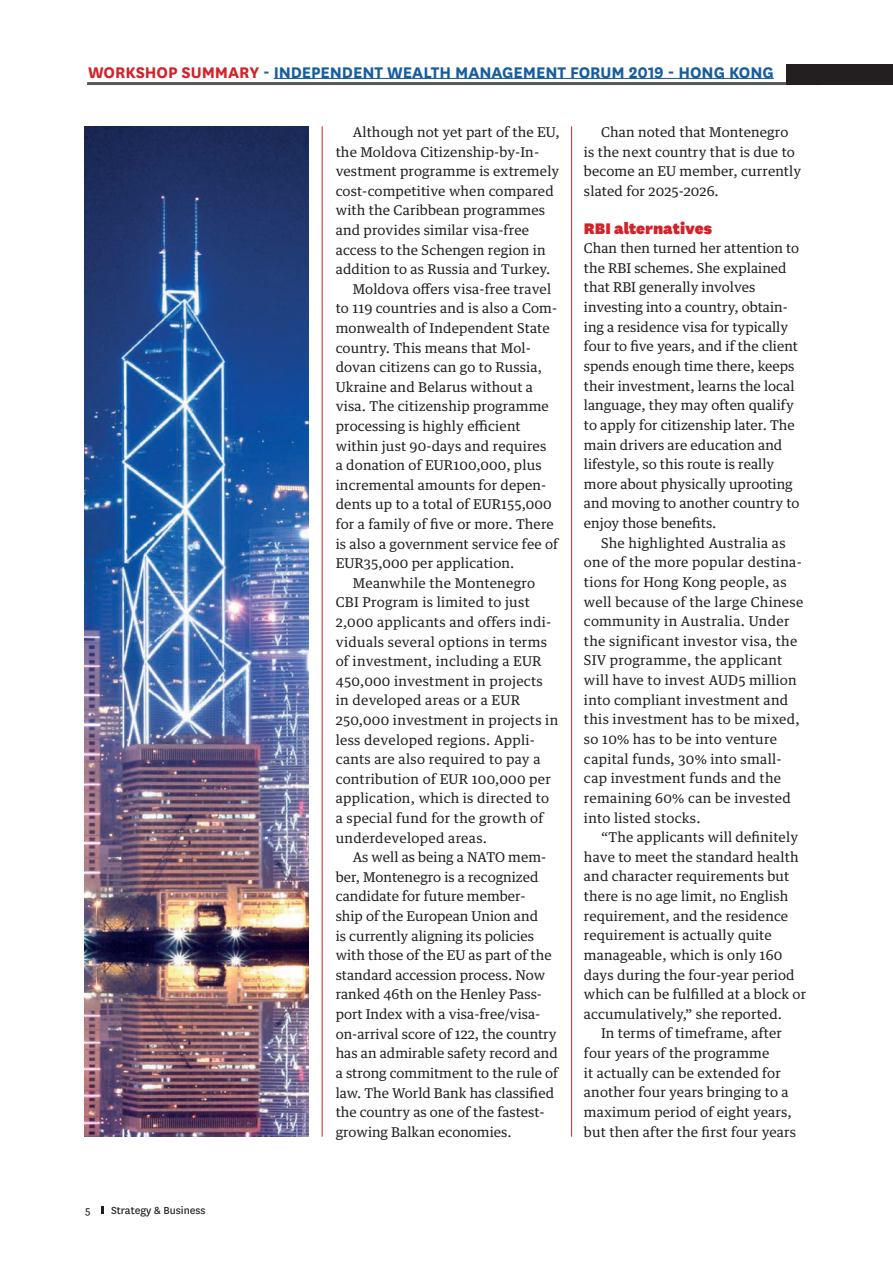
<style>
.page{position:relative;width:893px;height:1263px;background:#fff}
.page>*{position:absolute;margin:0;border:0;box-sizing:border-box;transform-origin:0 0}
.t1{font:700 18px "National";letter-spacing:-.005em;color:#175d9e}
.t2{font:900 18px "National";color:#d1232a}
.t3{font:13.5px/19.6px "Guardian Text Egyp";letter-spacing:.01em;color:#231f20}
.t4{font:12px "National";color:#231f20}
.s1{color:#d1232a}
.s2{color:#18729a}
</style>
<div class="page">
<svg style="left:101px;top:1206px;width:2px;height:8px"></svg>
<hr style="left:87px;top:82px;width:732px;height:3px;background:#57585a">
<div style="left:786px;top:64px;width:107px;height:21px;background:#231f20"></div>
<hr style="left:274px;top:78px;width:500px;height:1px;background:#175d9e">
<hr style="left:322px;top:126px;width:1px;height:1011px;background:#d1232a">
<hr style="left:571px;top:126px;width:1px;height:1011px;background:#d1232a">
<img style="left:85px;top:126px;width:224px;height:1011px">
<h1 class="t1" style="left:88px;top:60px;width:687px"><span class="s1">WORKSHOP SUMMARY</span> <span class="s2">-</span> INDEPENDENT WEALTH MANAGEMENT FORUM 2019 - HONG KONG</h1>
<p class="t4" style="left:85px;top:1202px;width:7px">5</p>
<p class="t4" style="left:111px;top:1202px;width:96px">Strategy &amp; Business</p>
<p class="t3" style="left:353px;top:121px;width:208px">Although not yet part of the EU,</p>
<p class="t3" style="left:336px;top:140px;width:205px">the Moldova Citizenship-by-In-</p>
<p class="t3" style="left:336px;top:160px;width:225px">vestment programme is extremely</p>
<p class="t3" style="left:336px;top:180px;width:220px">cost-competitive when compared</p>
<p class="t3" style="left:336px;top:199px;width:211px">with the Caribbean programmes</p>
<p class="t3" style="left:336px;top:219px;width:195px">and provides similar visa-free</p>
<p class="t3" style="left:336px;top:238px;width:212px">access to the Schengen region in</p>
<p class="t3" style="left:336px;top:258px;width:216px">addition to as Russia and Turkey.</p>
<p class="t3" style="left:353px;top:278px;width:200px">Moldova offers visa-free travel</p>
<p class="t3" style="left:336px;top:297px;width:223px">to 119 countries and is also a Com-</p>
<p class="t3" style="left:336px;top:317px;width:216px">monwealth of Independent State</p>
<p class="t3" style="left:336px;top:336px;width:197px">country. This means that Mol-</p>
<p class="t3" style="left:336px;top:356px;width:208px">dovan citizens can go to Russia,</p>
<p class="t3" style="left:336px;top:376px;width:199px">Ukraine and Belarus without a</p>
<p class="t3" style="left:336px;top:395px;width:215px">visa. The citizenship programme</p>
<p class="t3" style="left:336px;top:415px;width:187px">processing is highly efficient</p>
<p class="t3" style="left:336px;top:434px;width:212px">within just 90-days and requires</p>
<p class="t3" style="left:336px;top:454px;width:207px">a donation of EUR100,000, plus</p>
<p class="t3" style="left:336px;top:474px;width:212px">incremental amounts for depen-</p>
<p class="t3" style="left:336px;top:493px;width:218px">dents up to a total of EUR155,000</p>
<p class="t3" style="left:336px;top:513px;width:220px">for a family of five or more. There</p>
<p class="t3" style="left:336px;top:532px;width:224px">is also a government service fee of</p>
<p class="t3" style="left:336px;top:552px;width:180px">EUR35,000 per application.</p>
<p class="t3" style="left:353px;top:572px;width:184px">Meanwhile the Montenegro</p>
<p class="t3" style="left:336px;top:591px;width:196px">CBI Program is limited to just</p>
<p class="t3" style="left:336px;top:611px;width:217px">2,000 applicants and offers indi-</p>
<p class="t3" style="left:336px;top:631px;width:213px">viduals several options in terms</p>
<p class="t3" style="left:336px;top:650px;width:207px">of investment, including a EUR</p>
<p class="t3" style="left:336px;top:670px;width:209px">450,000 investment in projects</p>
<p class="t3" style="left:336px;top:689px;width:186px">in developed areas or a EUR</p>
<p class="t3" style="left:336px;top:709px;width:224px">250,000 investment in projects in</p>
<p class="t3" style="left:336px;top:729px;width:201px">less developed regions. Appli-</p>
<p class="t3" style="left:336px;top:748px;width:206px">cants are also required to pay a</p>
<p class="t3" style="left:336px;top:768px;width:217px">contribution of EUR 100,000 per</p>
<p class="t3" style="left:336px;top:787px;width:215px">application, which is directed to</p>
<p class="t3" style="left:336px;top:807px;width:209px">a special fund for the growth of</p>
<p class="t3" style="left:336px;top:827px;width:153px">underdeveloped areas.</p>
<p class="t3" style="left:353px;top:846px;width:195px">As well as being a NATO mem-</p>
<p class="t3" style="left:336px;top:866px;width:204px">ber, Montenegro is a recognized</p>
<p class="t3" style="left:336px;top:885px;width:192px">candidate for future member-</p>
<p class="t3" style="left:336px;top:905px;width:204px">ship of the European Union and</p>
<p class="t3" style="left:336px;top:925px;width:200px">is currently aligning its policies</p>
<p class="t3" style="left:336px;top:944px;width:217px">with those of the EU as part of the</p>
<p class="t3" style="left:336px;top:964px;width:211px">standard accession process. Now</p>
<p class="t3" style="left:336px;top:983px;width:208px">ranked 46th on the Henley Pass-</p>
<p class="t3" style="left:336px;top:1003px;width:206px">port Index with a visa-free/visa-</p>
<p class="t3" style="left:336px;top:1023px;width:223px">on-arrival score of 122, the country</p>
<p class="t3" style="left:336px;top:1042px;width:224px">has an admirable safety record and</p>
<p class="t3" style="left:336px;top:1062px;width:224px">a strong commitment to the rule of</p>
<p class="t3" style="left:336px;top:1081px;width:220px">law. The World Bank has classified</p>
<p class="t3" style="left:336px;top:1101px;width:211px">the country as one of the fastest-</p>
<p class="t3" style="left:336px;top:1121px;width:177px">growing Balkan economies.</p>
<p class="t3" style="left:584px;top:121px;width:219px;text-indent:17px">Chan noted that Montenegro is the next country that is due to become an EU member, currently slated for 2025-2026.</p>
<h1 class="t2" style="left:584px;top:215px;width:130px">RBI alternatives</h1>
<p class="t3" style="left:584px;top:237px;width:217px">Chan then turned her attention to the RBI schemes. She explained that RBI generally involves investing into a country, obtain&shy;ing a residence visa for typically four to five years, and if the client spends enough time there, keeps their investment, learns the local language, they may often qualify to apply for citizenship later. The main drivers are education and lifestyle, so this route is really more about physically uprooting and moving to another country to enjoy those benefits.</p>
<p class="t3" style="left:584px;top:532px;width:221px;text-indent:17px">She highlighted Australia as one of the more popular destina&shy;tions for Hong Kong people, as well because of the large Chinese community in Australia. Under the significant investor visa, the<br>SIV programme, the applicant will have to invest AUD5 million into compliant investment and this investment has to be mixed, so 10% has to be into venture capital funds, 30% into small&shy;cap investment funds and the remaining 60% can be invested into listed stocks.</p>
<p class="t3" style="left:601px;top:826px;width:199px">“The applicants will definitely</p>
<p class="t3" style="left:584px;top:846px;width:216px">have to meet the standard health</p>
<p class="t3" style="left:584px;top:865px;width:207px">and character requirements but</p>
<p class="t3" style="left:584px;top:885px;width:206px">there is no age limit, no English</p>
<p class="t3" style="left:584px;top:905px;width:206px">requirement, and the residence</p>
<p class="t3" style="left:584px;top:924px;width:189px">requirement is actually quite</p>
<p class="t3" style="left:584px;top:944px;width:200px">manageable, which is only 160</p>
<p class="t3" style="left:584px;top:963px;width:212px">days during the four-year period</p>
<p class="t3" style="left:584px;top:983px;width:224px">which can be fulfilled at a block or</p>
<p class="t3" style="left:584px;top:1003px;width:200px">accumulatively,” she reported.</p>
<p class="t3" style="left:601px;top:1022px;width:183px">In terms of timeframe, after</p>
<p class="t3" style="left:584px;top:1042px;width:187px">four years of the programme</p>
<p class="t3" style="left:584px;top:1062px;width:198px">it actually can be extended for</p>
<p class="t3" style="left:584px;top:1081px;width:206px">another four years bringing to a</p>
<p class="t3" style="left:584px;top:1101px;width:209px">maximum period of eight years,</p>
<p class="t3" style="left:584px;top:1120px;width:214px">but then after the first four years</p>
</div>
